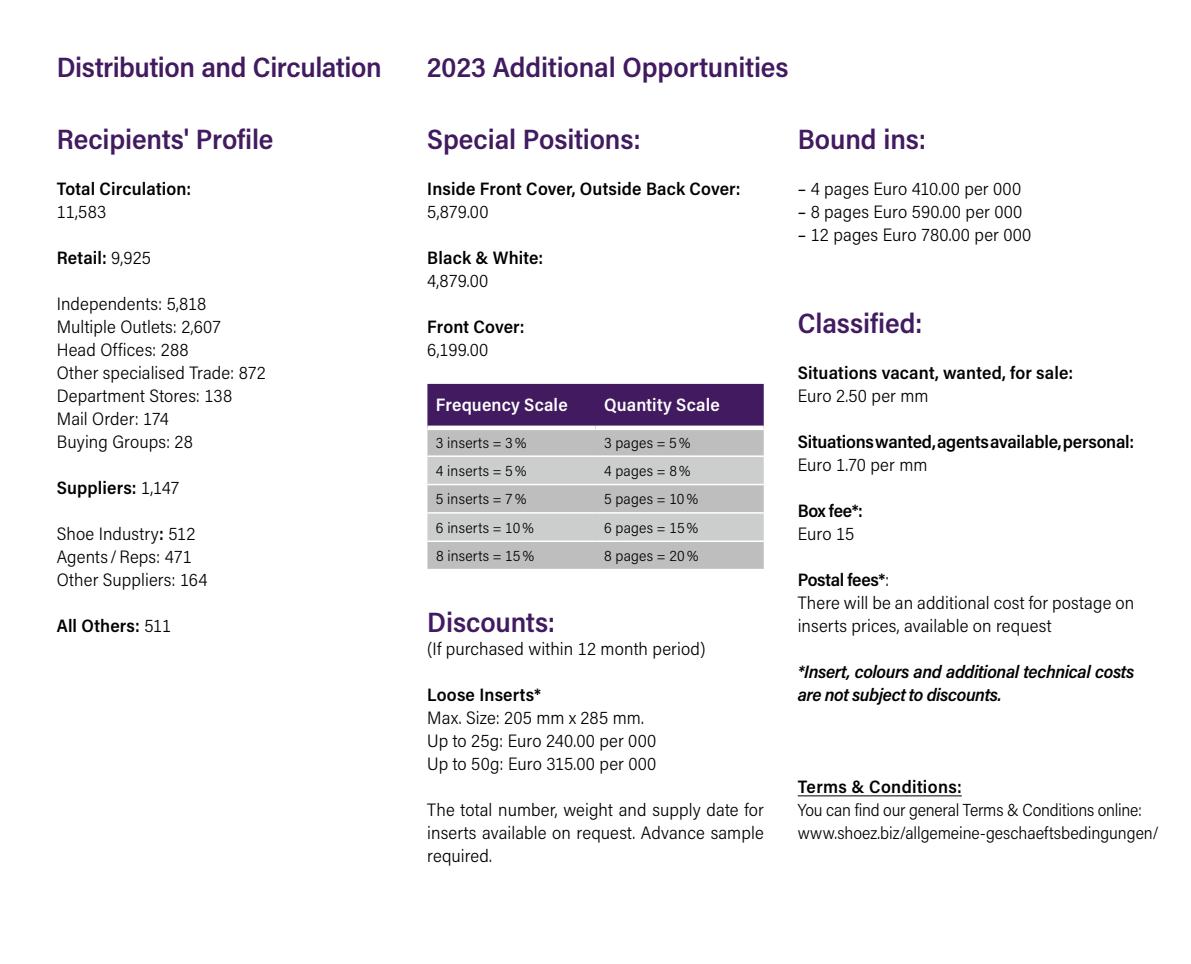
<style>
.page{position:relative;width:1191px;height:964px;background:#fff}
.page>*{position:absolute;margin:0;border:0;box-sizing:border-box;transform-origin:0 0}
.t1{font:600 28px "Acumin Pro Semi Cond";letter-spacing:-.005em;color:#411a60}
.t2{font:300 18px/23px "Acumin Pro Semi Cond";letter-spacing:.005em;color:#000}
.t3{font:600 18px "Acumin Pro Semi Cond";letter-spacing:.01em;color:#000}
.t4{font:italic 600 18px/23px "Acumin Pro Semi Cond";letter-spacing:-.02em;color:#000}
.t5{font:600 18px "Acumin Pro Semi Cond";letter-spacing:-.01em;color:#000}
.t6{font:600 18px "Acumin Pro Semi Cond";letter-spacing:.01em;color:#fff}
.t7{font:300 17.6px/23px "Acumin Pro Semi Cond";letter-spacing:-.01em;color:#000}
.t8{font:300 15px "Acumin Pro Semi Cond";letter-spacing:.015em;color:#000}
.s1{font-weight:300}
.s2{font-weight:600}
.s3{font-weight:400}
</style>
<div class="page">
<div style="left:427px;top:384px;width:336px;height:41px;background:#411a60"></div>
<div style="left:427px;top:430px;width:336px;height:139px;background:#bebebf"></div>
<svg style="left:427px;top:457px;width:336px;height:83px;background:#c8c8c9"></svg>
<hr style="left:427px;top:455px;width:168px;height:2px;background:#fff">
<hr style="left:595px;top:455px;width:168px;height:2px;background:#fff">
<hr style="left:427px;top:484px;width:168px;height:1px;background:#fff">
<hr style="left:595px;top:484px;width:168px;height:1px;background:#fff">
<hr style="left:427px;top:512px;width:168px;height:2px;background:#fff">
<hr style="left:595px;top:512px;width:168px;height:2px;background:#fff">
<hr style="left:427px;top:540px;width:168px;height:2px;background:#fff">
<hr style="left:595px;top:540px;width:168px;height:2px;background:#fff">
<hr style="left:797px;top:795px;width:164px;height:1px;background:#000">
<h1 class="t1" style="left:57px;top:48px;width:326px">Distribution and Circulation</h1>
<h1 class="t1" style="left:57px;top:119px;width:218px">Recipients' Profile</h1>
<p class="t3" style="left:57px;top:176px;width:136px">Total Circulation:</p>
<p class="t2" style="left:57px;top:199px;width:51px">11,583</p>
<p class="t3" style="left:57px;top:245px;width:96px">Retail: <span class="s1">9,925</span></p>
<p class="t2" style="left:57px;top:291px;width:211px">Independents: 5,818<br>Multiple Outlets: 2,607<br>Head Offices: 288<br>Other specialised Trade: 872<br>Department Stores: 138<br>Mail Order: 174<br>Buying Groups: 28</p>
<p class="t3" style="left:57px;top:475px;width:125px">Suppliers: <span class="s1">1,147</span></p>
<p class="t2" style="left:57px;top:521px;width:153px">Shoe Industry<span class="s2">:</span> 512<br>Agents /Reps: 471<br>Other Suppliers: 164</p>
<p class="t3" style="left:57px;top:613px;width:116px">All Others: <span class="s1">511</span></p>
<h1 class="t1" style="left:427px;top:48px;width:363px">2023 Additional Opportunities</h1>
<h1 class="t1" style="left:427px;top:119px;width:215px">Special Positions:</h1>
<p class="t3" style="left:427px;top:176px;width:315px">Inside Front Cover, Outside Back Cover:</p>
<p class="t2" style="left:427px;top:199px;width:63px">5,879.00</p>
<p class="t3" style="left:427px;top:245px;width:118px">Black &amp; White:</p>
<p class="t2" style="left:427px;top:268px;width:63px">4,879.00</p>
<p class="t3" style="left:427px;top:314px;width:99px">Front Cover:</p>
<p class="t2" style="left:427px;top:337px;width:63px">6,199.00</p>
<p class="t6" style="left:436px;top:392px;width:133px">Frequency Scale</p>
<p class="t6" style="left:604px;top:392px;width:117px">Quantity Scale</p>
<p class="t8" style="left:436px;top:433px;width:92px">3 inserts = 3%</p>
<p class="t8" style="left:604px;top:433px;width:88px">3 pages = 5%</p>
<p class="t8" style="left:436px;top:460px;width:92px">4 inserts = 5%</p>
<p class="t8" style="left:604px;top:460px;width:88px">4 pages = 8%</p>
<p class="t8" style="left:436px;top:489px;width:92px">5 inserts = 7%</p>
<p class="t8" style="left:604px;top:489px;width:96px">5 pages = 10%</p>
<p class="t8" style="left:436px;top:517px;width:100px">6 inserts = 10%</p>
<p class="t8" style="left:604px;top:517px;width:96px">6 pages = 15%</p>
<p class="t8" style="left:436px;top:545px;width:100px">8 inserts = 15%</p>
<p class="t8" style="left:604px;top:545px;width:96px">8 pages = 20%</p>
<h1 class="t1" style="left:427px;top:602px;width:129px">Discounts:</h1>
<p class="t2" style="left:427px;top:636px;width:280px">(If purchased within 12 month period)</p>
<p class="t3" style="left:427px;top:682px;width:115px">Loose Inserts*</p>
<p class="t2" style="left:427px;top:705px;width:231px">Max. Size: 205 mm x 285 mm.<br>Up to 25g: Euro 240.00 per 000<br>Up to 50g: Euro 315.00 per 000</p>
<p class="t2" style="left:427px;top:797px;width:338px;text-align:justify">The total number, weight and supply date for inserts available on request. Advance sample required.</p>
<h1 class="t1" style="left:797px;top:119px;width:130px">Bound ins:</h1>
<p class="t2" style="left:797px;top:176px;width:225px"><span class="s3">–</span> 4 pages Euro 410.00 per 000</p>
<p class="t2" style="left:797px;top:199px;width:226px"><span class="s3">–</span> 8 pages Euro 590.00 per 000</p>
<p class="t2" style="left:797px;top:222px;width:235px"><span class="s3">–</span> 12 pages Euro 780.00 per 000</p>
<h1 class="t1" style="left:797px;top:303px;width:126px">Classified:</h1>
<p class="t3" style="left:797px;top:360px;width:277px">Situations vacant, wanted, for sale:</p>
<p class="t2" style="left:797px;top:383px;width:132px">Euro 2.50 per mm</p>
<p class="t5" style="left:797px;top:429px;width:338px">Situations wanted, agents available, personal:</p>
<p class="t2" style="left:797px;top:452px;width:131px">Euro 1.70 per mm</p>
<p class="t3" style="left:797px;top:498px;width:67px">Box fee*:</p>
<p class="t2" style="left:797px;top:521px;width:58px">Euro 15</p>
<p class="t2" style="left:797px;top:567px;width:338px"><span class="s2">Postal fees*</span>:<br>There will be an additional cost for postage on inserts prices, available on request</p>
<p class="t4" style="left:797px;top:659px;width:338px">*Insert, colours and additional technical costs are not subject to discounts.</p>
<p class="t3" style="left:797px;top:774px;width:165px">Terms &amp; Conditions:</p>
<p class="t7" style="left:797px;top:797px;width:363px">You can find our general Terms &amp; Conditions online: www.shoez.biz/allgemeine-geschaeftsbedingungen/</p>
</div>
